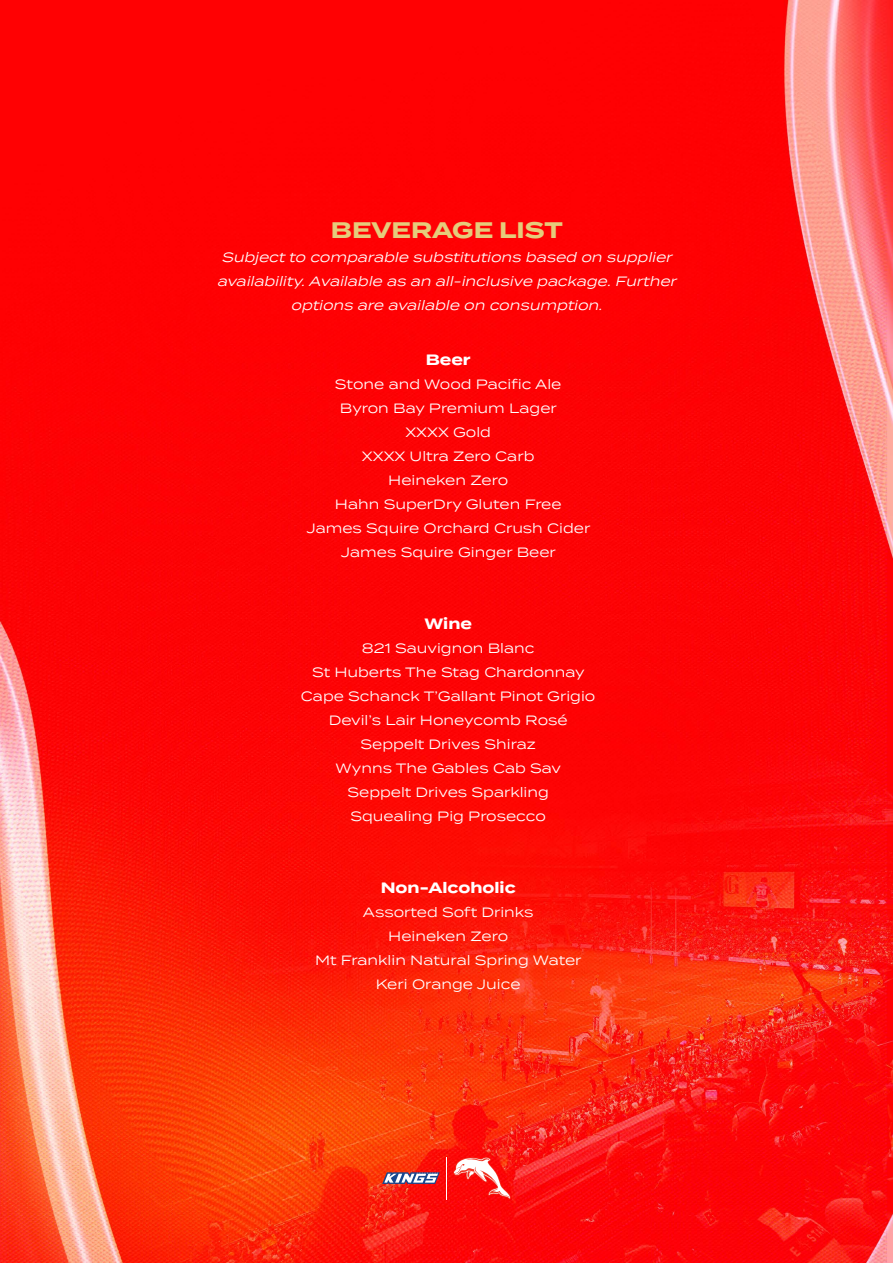
<style>
.page{position:relative;width:893px;height:1263px;background:#fff}
.page>*{position:absolute;margin:0;border:0;box-sizing:border-box;transform-origin:0 0}
.t1{font:700 22.5px "Termina";color:#e5cc7b}
.t2{font:700 15px "Termina";color:#fff}
.t3{font:13.5px/24px "Termina";color:#fff;text-align:center}
.t4{font:italic 13.5px/24px "Termina";color:#fff;text-align:center}
</style>
<div class="page">
<img style="left:0;top:0;width:893px;height:1263px">
<svg style="left:453px;top:1157px;width:58px;height:42px"></svg>
<svg style="left:382px;top:1172px;width:58px;height:12px"></svg>
<hr style="left:446px;top:1157px;width:1px;height:42px;background:#fff">
<h1 class="t1" style="left:331px;top:214px;width:233px">BEVERAGE LIST</h1>
<p class="t4" style="left:217px;top:245px;width:465px">Subjectto comparable substitutions based on supplier availability.Available as an all-inclusive package.Further options are available on consumption.</p>
<p class="t2" style="left:426px;top:348px;width:46px">Beer</p>
<p class="t3" style="left:306px;top:371px;width:286px">Stone and Wood Pacific Ale<br>Byron Bay Premium Lager<br>XXXX Gold<br>XXXX Ultra Zero Carb<br>Heineken Zero<br>Hahn SuperDry Gluten Free<br>James Squire Orchard Crush Cider<br>James Squire Ginger Beer</p>
<p class="t2" style="left:424px;top:612px;width:49px">Wine</p>
<p class="t3" style="left:301px;top:635px;width:296px">821 Sauvignon Blanc<br>St Huberts The Stag Chardonnay<br>Cape Schanck T’Gallant Pinot Grigio<br>Devil’s Lair Honeycomb Rosé<br>Seppelt Drives Shiraz<br>Wynns The Gables Cab Sav<br>Seppelt Drives Sparkling<br>Squealing Pig Prosecco</p>
<p class="t2" style="left:381px;top:876px;width:136px">Non-Alcoholic</p>
<p class="t3" style="left:315px;top:899px;width:268px">Assorted Soft Drinks<br>Heineken Zero<br>Mt Franklin Natural Spring Water<br>Keri Orange Juice</p>
</div>
